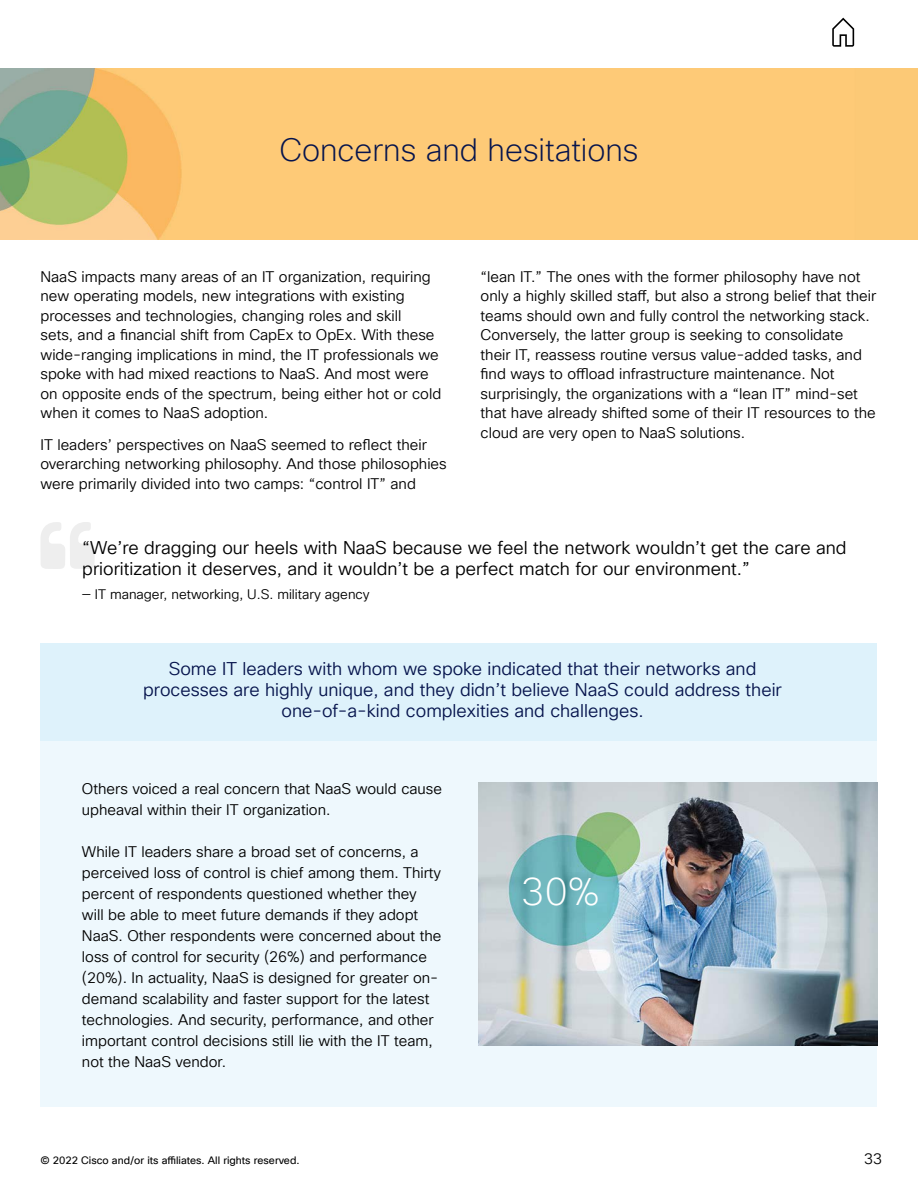
<style>
.page{position:relative;width:918px;height:1188px;background:#fff}
.page>*{position:absolute;margin:0;border:0;box-sizing:border-box;transform-origin:0 0}
.t1{font:200 38.4px "Cisco Sans TT";color:#fff}
.t2{font:200 31.5px "Cisco Sans TT";color:#06144d}
.t3{font:18px/21px "Cisco Sans TT Light";color:#06144d;text-align:center}
.t4{font:18px/21px "Cisco Sans TT Light";color:#000}
.t5{font:15px/19.5px "Cisco Sans TT Light";color:#000}
.t6{font:13.5px "Cisco Sans TT Light";color:#000}
.t7{font:10.5px "Cisco Sans TT";color:#000}
</style>
<div class="page">
<svg style="left:832px;top:18px;width:22px;height:29px"></svg>
<div style="left:40px;top:700px;width:838px;height:406px;background:#eef8fd"></div>
<div style="left:0;top:69px;width:918px;height:171px;background:#fcc976"></div>
<img style="left:0;top:69px;width:182px;height:171px">
<svg style="left:41px;top:522px;width:54px;height:47px"></svg>
<img style="left:478px;top:782px;width:400px;height:263px">
<div style="left:40px;top:643px;width:838px;height:98px;background:#def2fb"></div>
<p class="t2" style="left:279px;top:129px;width:361px">Concerns and hesitations</p>
<p class="t5" style="left:40px;top:267px;width:402px">NaaS impacts many areas of an IT organization, requiring new operating models, new integrations with existing processes and technologies, changing roles and skill<br>sets, and a financial shift from CapEx to OpEx. With these wide-ranging implications in mind, the IT professionals we spoke with had mixed reactions to NaaS. And most were on opposite ends of the spectrum, being either hot or cold when it comes to NaaS adoption.</p>
<p class="t5" style="left:40px;top:435px;width:408px">IT leaders’ perspectives on NaaS seemed to reflect their overarching networking philosophy. And those philosophies were primarily divided into two camps: “control IT” and</p>
<p class="t5" style="left:481px;top:267px;width:397px">“lean IT.” The ones with the former philosophy have not only a highly skilled staff, but also a strong belief that their teams should own and fully control the networking stack.<br>Conversely, the latter group is seeking to consolidate their IT, reassess routine versus value-added tasks, and find ways to offload infrastructure maintenance. Not surprisingly, the organizations with a “lean IT” mind-set that have already shifted some of their IT resources to the cloud are very open to NaaS solutions.</p>
<p class="t4" style="left:82px;top:538px;width:766px">“We’re dragging our heels with NaaS because we feel the network wouldn’t get the care and prioritization it deserves, and it wouldn’t be a perfect match for our environment.”</p>
<p class="t6" style="left:82px;top:586px;width:289px">— IT manager, networking, U.S. military agency</p>
<p class="t3" style="left:143px;top:659px;width:640px">Some IT leaders with whom we spoke indicated that their networks and processes are highly unique, and they didn’t believe NaaS could address their one-of-a-kind complexities and challenges.</p>
<p class="t5" style="left:82px;top:779px;width:362px;line-height:21px">Others voiced a real concern that NaaS would cause upheaval within their IT organization.</p>
<p class="t5" style="left:82px;top:842px;width:361px;line-height:21px">While IT leaders share a broad set of concerns, a perceived loss of control is chief among them. Thirty percent of respondents questioned whether they will be able to meet future demands if they adopt NaaS. Other respondents were concerned about the loss of control for security (26%) and performance (20%). In actuality, NaaS is designed for greater on&shy;demand scalability and faster support for the latest technologies. And security, performance, and other important control decisions still lie with the IT team, not the NaaS vendor.</p>
<p class="t7" style="left:40px;top:1153px;width:261px">© 2022 Cisco and/or its affiliates. All rights reserved.</p>
<p class="t1" style="left:522px;top:867px;width:80px">30%</p>
<p class="t5" style="left:864px;top:1149px;width:19px">33</p>
</div>
